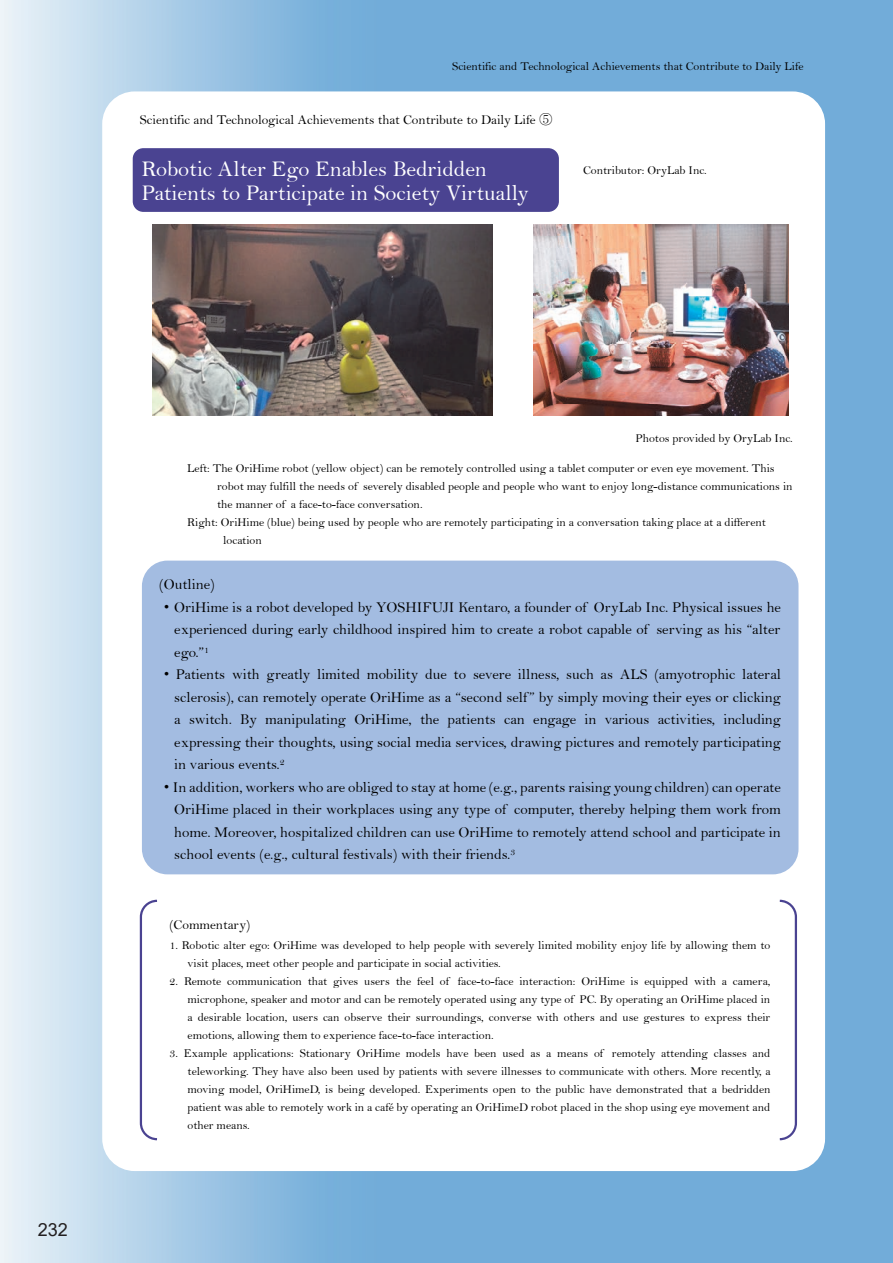
<style>
.page{position:relative;width:893px;height:1263px;background:#fff}
.page>*{position:absolute;margin:0;border:0;box-sizing:border-box;transform-origin:0 0}
.t1{font:22.5px/24px "Bell";color:#fff}
.t2{font:18px "Arial";color:#231f20}
.t3{font:15px "Bell";color:#000}
.t4{font:13.5px "Bell";color:#000}
.t5{font:12px/18px "Bell";color:#000;text-align:justify}
.s1{font-family:"MS Mincho"}
.s2{font-family:"HG Maru Gothic MPRO"}
</style>
<div class="page">
<img style="left:153px;top:224px;width:340px;height:192px">
<img style="left:533px;top:224px;width:255px;height:192px">
<div style="left:142px;top:561px;width:656px;height:313px;background:#a3bce1;border-radius:26px"></div>
<svg style="left:139px;top:899px;width:19px;height:242px"></svg>
<svg style="left:779px;top:899px;width:18px;height:242px"></svg>
<div style="left:133px;top:148px;width:426px;height:64px;background:#4a4391;border-radius:11px"></div>
<p class="t5" style="left:452px;top:57px;width:353px">Scientific and Technological Achievements that Contribute to Daily Life</p>
<p class="t4" style="left:140px;top:111px;width:414px">Scientific and Technological Achievements that Contribute to Daily Life <span class="s1">⑤</span></p>
<p class="t5" style="left:583px;top:162px;width:125px">Contributor: OryLab Inc.</p>
<p class="t1" style="left:142px;top:157px;width:389px">Robotic Alter Ego Enables Bedridden<br>Patients to Participate in Society Virtually</p>
<h2 class="t2" style="left:38px;top:1217px;width:32px">232</h2>
<p class="t5" style="left:635px;top:429px;width:159px">Photos provided by OryLab Inc.</p>
<p class="t5" style="left:187px;top:459px;width:589px">Left: The OriHime robot (yellow object) can be remotely controlled using a tablet computer or even eye movement. This</p>
<p class="t5" style="left:217px;top:477px;width:577px">robot may fulfill the needs of severely disabled people and people who want to enjoy long-distance communications in</p>
<p class="t5" style="left:217px;top:495px;width:207px">the manner of a face-to-face conversation.</p>
<p class="t5" style="left:187px;top:513px;width:580px">Right: OriHime (blue) being used by people who are remotely participating in a conversation taking place at a different</p>
<p class="t5" style="left:223px;top:531px;width:40px">location</p>
<p class="t3" style="left:159px;top:575px;width:57px">(Outline)</p>
<p class="t3" style="left:159px;top:598px;width:623px"><span class="s2">・</span>OriHime is a robot developed by YOSHIFUJI Kentaro, a founder of OryLab Inc. Physical issues he</p>
<p class="t3" style="left:174px;top:620px;width:608px">experienced during early childhood inspired him to create a robot capable of serving as his “alter</p>
<p class="t3" style="left:174px;top:643px;width:36px">ego.”<sup>1</sup></p>
<p class="t3" style="left:159px;top:665px;width:623px"><span class="s2">・</span>Patients with greatly limited mobility due to severe illness, such as ALS (amyotrophic lateral</p>
<p class="t3" style="left:174px;top:688px;width:608px">sclerosis), can remotely operate OriHime as a “second self ” by simply moving their eyes or clicking</p>
<p class="t3" style="left:174px;top:710px;width:608px">a switch. By manipulating OriHime, the patients can engage in various activities, including</p>
<p class="t3" style="left:174px;top:733px;width:608px">expressing their thoughts, using social media services, drawing pictures and remotely participating</p>
<p class="t3" style="left:174px;top:755px;width:112px">in various events.<sup>2</sup></p>
<p class="t3" style="left:159px;top:778px;width:623px"><span class="s2">・</span>In addition, workers who are obliged to stay at home (e.g., parents raising young children) can operate</p>
<p class="t3" style="left:174px;top:800px;width:608px">OriHime placed in their workplaces using any type of computer, thereby helping them work from</p>
<p class="t3" style="left:174px;top:823px;width:608px">home. Moreover, hospitalized children can use OriHime to remotely attend school and participate in</p>
<p class="t3" style="left:174px;top:845px;width:342px">school events (e.g., cultural festivals) with their friends.<sup>3</sup></p>
<p class="t4" style="left:170px;top:917px;width:82px">(Commentary)</p>
<p class="t5" style="left:188px;top:936px;width:584px;text-indent:-18px">1. Robotic alter ego: OriHime was developed to help people with severely limited mobility enjoy life by allowing them to visit places, meet other people and participate in social activities.</p>
<p class="t5" style="left:188px;top:972px;width:584px;text-indent:-18px">2. Remote communication that gives users the feel of face-to-face interaction: OriHime is equipped with a camera, microphone, speaker and motor and can be remotely operated using any type of PC. By operating an OriHime placed in a desirable location, users can observe their surroundings, converse with others and use gestures to express their emotions, allowing them to experience face-to-face interaction.</p>
<p class="t5" style="left:188px;top:1044px;width:585px;text-indent:-18px">3. Example applications: Stationary OriHime models have been used as a means of remotely attending classes and teleworking. They have also been used by patients with severe illnesses to communicate with others. More recently, a moving model, OriHimeD, is being developed. Experiments open to the public have demonstrated that a bedridden patient was able to remotely work in a café by operating an OriHimeD robot placed in the shop using eye movement and other means.</p>
</div>
